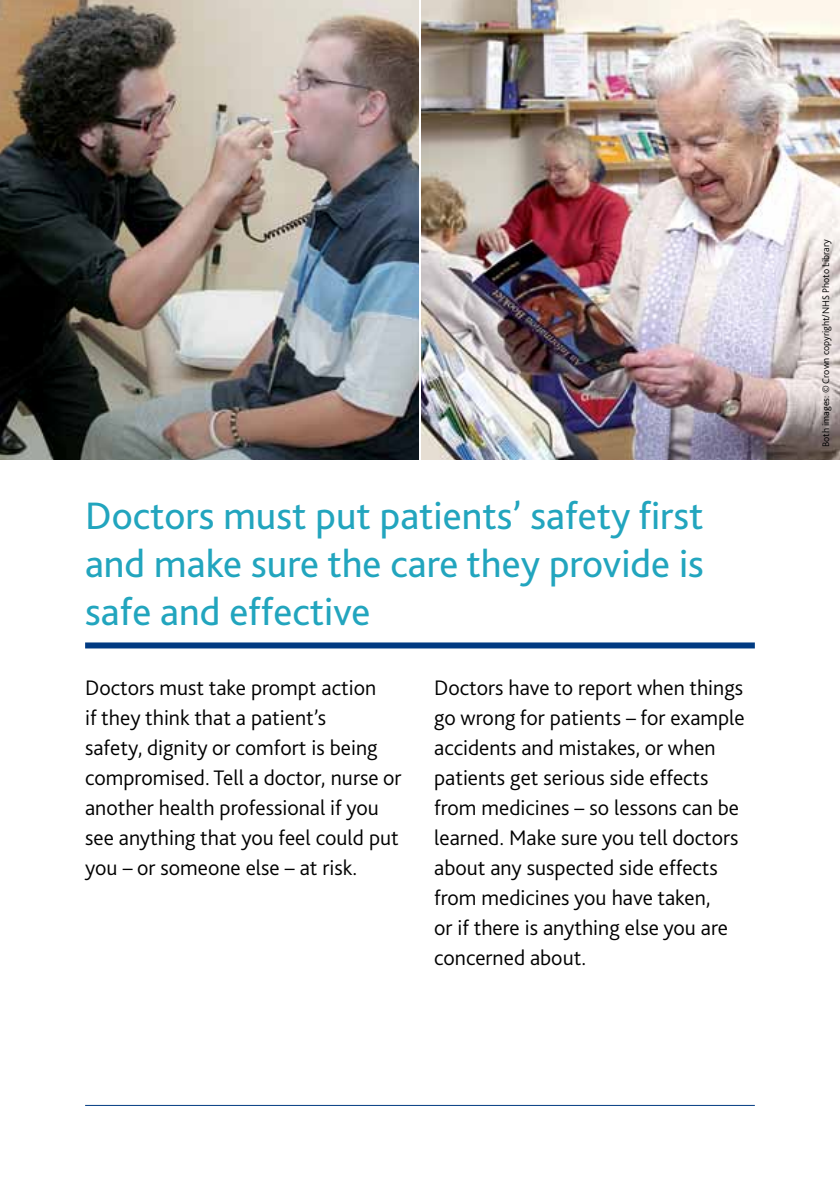
<style>
.page{position:relative;width:840px;height:1191px;background:#fff}
.page>*{position:absolute;margin:0;border:0;box-sizing:border-box;transform-origin:0 0}
.t1{font:40px/48px "Bliss 2";color:#22a5be;text-align:justify}
.t2{font:300 22px/30px "Bliss 2";color:#000}
.t3{font:300 10px "Bliss 2";color:#000}
</style>
<div class="page">
<hr style="left:85px;top:1105px;width:669px;height:1px;background:#013b82">
<div style="left:85px;top:642px;width:669px;height:6px;background:#013b82"></div>
<img style="left:0;top:0;width:419px;height:459px">
<img style="left:421px;top:0;width:418px;height:459px">
<h1 class="t1" style="left:85px;top:491px;width:620px">Doctors must put patients’ safety first and make sure the care they provide is safe and effective</h1>
<p class="t2" style="left:85px;top:672px;width:318px">Doctors must take prompt action<br>if they think that a patient’s<br>safety, dignity or comfort is being compromised. Tell a doctor, nurse or another health professional if you see anything that you feel could put you – or someone else – at risk.</p>
<p class="t2" style="left:434px;top:672px;width:312px">Doctors have to report when things go wrong for patients – for example accidents and mistakes, or when patients get serious side effects from medicines – so lessons can be learned. Make sure you tell doctors about any suspected side effects from medicines you have taken,<br>or if there is anything else you are concerned about.</p>
<p class="t3" style="left:819px;top:447px;width:209px;rotate:-90deg">Both images: © Crown copyright/NHS Photo Library</p>
</div>
